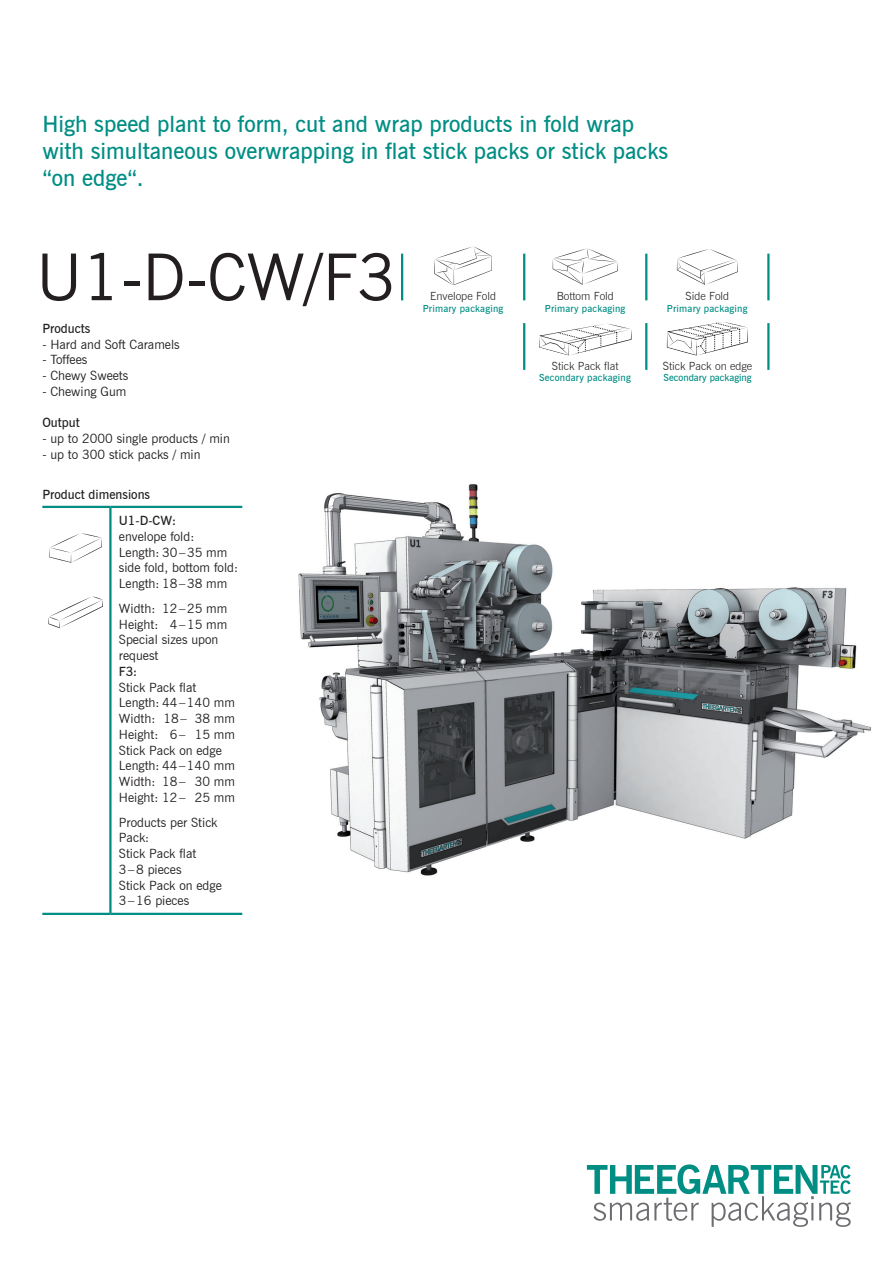
<style>
.page{position:relative;width:893px;height:1263px;background:#fff}
.page>*{position:absolute;margin:0;border:0;box-sizing:border-box;transform-origin:0 0}
.t1{font:64.5px "News Gothic BT";color:#231f20}
.t2{font:600 22.5px/27px "News Gothic BT";color:#008e84}
.t3{font:12.75px/15.8px "News Gothic BT";color:#231f20}
.t4{font:600 12.75px/26.1px "News Gothic BT";color:#231f20}
.t5{font:300 11.25px "News Gothic BT";color:#231f20}
.t6{font:600 9.75px "News Gothic BT";letter-spacing:.02em;color:#008e84}
.t7{font:600 9.75px "News Gothic BT";color:#008e84}
</style>
<div class="page">
<img style="left:114px;top:484px;width:757px;height:431px">
<svg style="left:587px;top:1164px;width:263px;height:63px"></svg>
<hr style="left:110px;top:506px;width:132px;height:2px;background:#008e84">
<hr style="left:109px;top:508px;width:2px;height:405px;background:#008e84">
<hr style="left:110px;top:913px;width:132px;height:2px;background:#008e84">
<hr style="left:42px;top:506px;width:68px;height:2px;background:#008e84">
<hr style="left:42px;top:913px;width:68px;height:2px;background:#008e84">
<svg style="left:49px;top:533px;width:53px;height:30px"></svg>
<svg style="left:48px;top:596px;width:55px;height:32px"></svg>
<hr style="left:767px;top:254px;width:2px;height:46px;background:#008e84">
<hr style="left:401px;top:254px;width:2px;height:46px;background:#008e84">
<hr style="left:523px;top:254px;width:2px;height:46px;background:#008e84">
<hr style="left:645px;top:254px;width:2px;height:46px;background:#008e84">
<svg style="left:552px;top:248px;width:66px;height:37px"></svg>
<svg style="left:677px;top:249px;width:60px;height:36px"></svg>
<svg style="left:434px;top:246px;width:58px;height:39px"></svg>
<hr style="left:767px;top:323px;width:2px;height:47px;background:#008e84">
<svg style="left:666px;top:322px;width:82px;height:34px"></svg>
<hr style="left:523px;top:323px;width:2px;height:47px;background:#008e84">
<hr style="left:645px;top:323px;width:2px;height:47px;background:#008e84">
<svg style="left:539px;top:324px;width:92px;height:31px"></svg>
<h2 class="t2" style="left:42px;top:110px;width:627px">High speed plant to form, cut and wrap products in fold wrap with simultaneous overwrapping in flat stick packs or stick packs “on edge“.</h2>
<h1 class="t1" style="left:36px;top:238px;width:361px">U1-D-CW/F3</h1>
<p class="t4" style="left:42px;top:315px;width:50px">Products</p>
<p class="t3" style="left:42px;top:336px;width:139px">- Hard and Soft Caramels</p>
<p class="t3" style="left:42px;top:352px;width:47px">- Toffees</p>
<p class="t3" style="left:42px;top:368px;width:88px">- Chewy Sweets</p>
<p class="t3" style="left:42px;top:383px;width:86px">- Chewing Gum</p>
<p class="t4" style="left:42px;top:410px;width:39px">Output</p>
<p class="t3" style="left:42px;top:431px;width:189px">- up to 2000 single products / min</p>
<p class="t3" style="left:42px;top:446px;width:160px">- up to 300 stick packs / min</p>
<p class="t4" style="left:119px;top:481px;width:59px;text-indent:-77px">Product dimensions<br>U1-D-CW:</p>
<p class="t3" style="left:119px;top:528px;width:121px">envelope fold:<br>Length: 30 – 35 mm side fold, bottom fold:<br>Length: 18 – 38 mm</p>
<p class="t3" style="left:119px;top:600px;width:110px">Width: 12 – 25 mm<br>Height: 4 – 15 mm<br>Special sizes upon request</p>
<p class="t3" style="left:119px;top:679px;width:118px">Stick Pack flat<br>Length: 44 – 140 mm<br>Width: 18 – 38 mm<br>Height: 6 – 15 mm<br>Stick Pack on edge<br>Length: 44 – 140 mm<br>Width: 18 – 30 mm<br>Height: 12 – 25 mm</p>
<p class="t3" style="left:119px;top:814px;width:104px">Products per Stick<br>Pack:<br>Stick Pack flat<br>3 – 8 pieces<br>Stick Pack on edge<br>3 – 16 pieces</p>
<p class="t4" style="left:119px;top:658px;width:20px">F3:</p>
<p class="t5" style="left:430px;top:290px;width:67px">Envelope Fold</p>
<p class="t5" style="left:556px;top:290px;width:59px">Bottom Fold</p>
<p class="t5" style="left:685px;top:290px;width:45px">Side Fold</p>
<p class="t6" style="left:423px;top:302px;width:82px">Primary packaging</p>
<p class="t6" style="left:545px;top:302px;width:82px">Primary packaging</p>
<p class="t6" style="left:667px;top:302px;width:82px">Primary packaging</p>
<p class="t5" style="left:552px;top:359px;width:68px">Stick Pack flat</p>
<p class="t6" style="left:539px;top:372px;width:93px">Secondary packaging</p>
<p class="t5" style="left:662px;top:359px;width:91px">Stick Pack on edge</p>
<p class="t7" style="left:663px;top:372px;width:90px">Secondary packaging</p>
</div>
